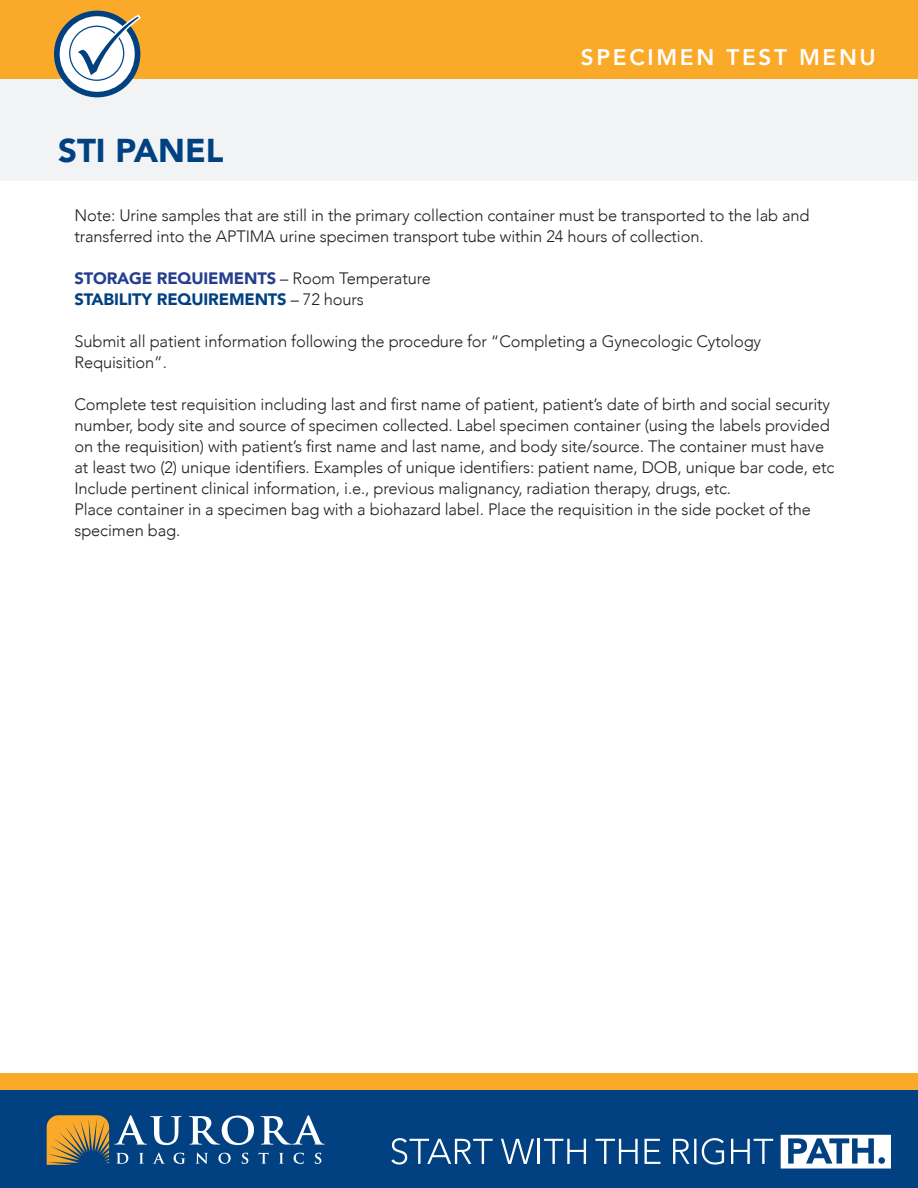
<style>
.page{position:relative;width:918px;height:1188px;background:#fff}
.page>*{position:absolute;margin:0;border:0;box-sizing:border-box;transform-origin:0 0}
.t1{font:900 33px "Avenir";color:#014181}
.t2{font:800 22.5px "Avenir";letter-spacing:.12em;color:#fff}
.t3{font:300 16.5px/21px "Avenir";letter-spacing:-.01em;color:#231f20}
.t4{font:900 16.5px "Avenir";letter-spacing:-.01em;color:#253f8e}
.t5{font:900 16.5px "Avenir";letter-spacing:-.01em;color:#014181}
.s1{font-weight:300;color:#231f20}
</style>
<div class="page">
<div style="left:0;top:78px;width:918px;height:102px;background:#f2f3f4"></div>
<div style="left:0;top:0;width:918px;height:78px;background:#faa928"></div>
<div style="left:54px;top:11px;width:86px;height:86px;background:#014181;border-radius:50%"></div>
<div style="left:60px;top:16px;width:75px;height:76px;background:#fff;border-radius:50%"></div>
<svg style="left:73px;top:13px;width:69px;height:67px"></svg>
<div style="left:0;top:1074px;width:918px;height:17px;background:#faa928"></div>
<div style="left:0;top:1091px;width:918px;height:97px;background:#014181"></div>
<svg style="left:673px;top:1138px;width:51px;height:27px"></svg>
<svg style="left:731px;top:1139px;width:42px;height:25px"></svg>
<svg style="left:645px;top:1139px;width:15px;height:25px"></svg>
<svg style="left:595px;top:1139px;width:43px;height:25px"></svg>
<svg style="left:544px;top:1139px;width:42px;height:25px"></svg>
<hr style="left:538px;top:1139px;width:2px;height:25px;background:#fff">
<svg style="left:501px;top:1139px;width:33px;height:25px"></svg>
<svg style="left:391px;top:1138px;width:102px;height:27px"></svg>
<svg style="left:781px;top:1135px;width:110px;height:34px"></svg>
<svg style="left:47px;top:1115px;width:278px;height:50px"></svg>
<h1 class="t1" style="left:58px;top:122px;width:167px">STI PANEL</h1>
<h2 class="t2" style="left:581px;top:40px;width:297px">SPECIMEN TEST MENU</h2>
<p class="t3" style="left:74px;top:205px;width:737px">Note: Urine samples that are still in the primary collection container must be transported to the lab and transferred into the APTIMA urine specimen transport tube within 24 hours of collection.</p>
<h2 class="t4" style="left:74px;top:264px;width:358px">STORAGE REQUIEMENTS <span class="s1">– Room Temperature</span></h2>
<h2 class="t5" style="left:74px;top:285px;width:291px">STABILITY REQUIREMENTS <span class="s1">– 72 hours</span></h2>
<p class="t3" style="left:74px;top:331px;width:688px">Submit all patient information following the procedure for “Completing a Gynecologic Cytology<br>Requisition”.</p>
<p class="t3" style="left:74px;top:394px;width:761px">Complete test requisition including last and first name of patient, patient’s date of birth and social security number, body site and source of specimen collected. Label specimen container (using the labels provided on the requisition) with patient’s first name and last name, and body site/source. The container must have at least two (2) unique identifiers. Examples of unique identifiers: patient name, DOB, unique bar code, etc</p>
<p class="t3" style="left:74px;top:478px;width:658px">Include pertinent clinical information, i.e., previous malignancy, radiation therapy, drugs, etc.</p>
<p class="t3" style="left:74px;top:499px;width:738px">Place container in a specimen bag with a biohazard label. Place the requisition in the side pocket of the specimen bag.</p>
</div>
